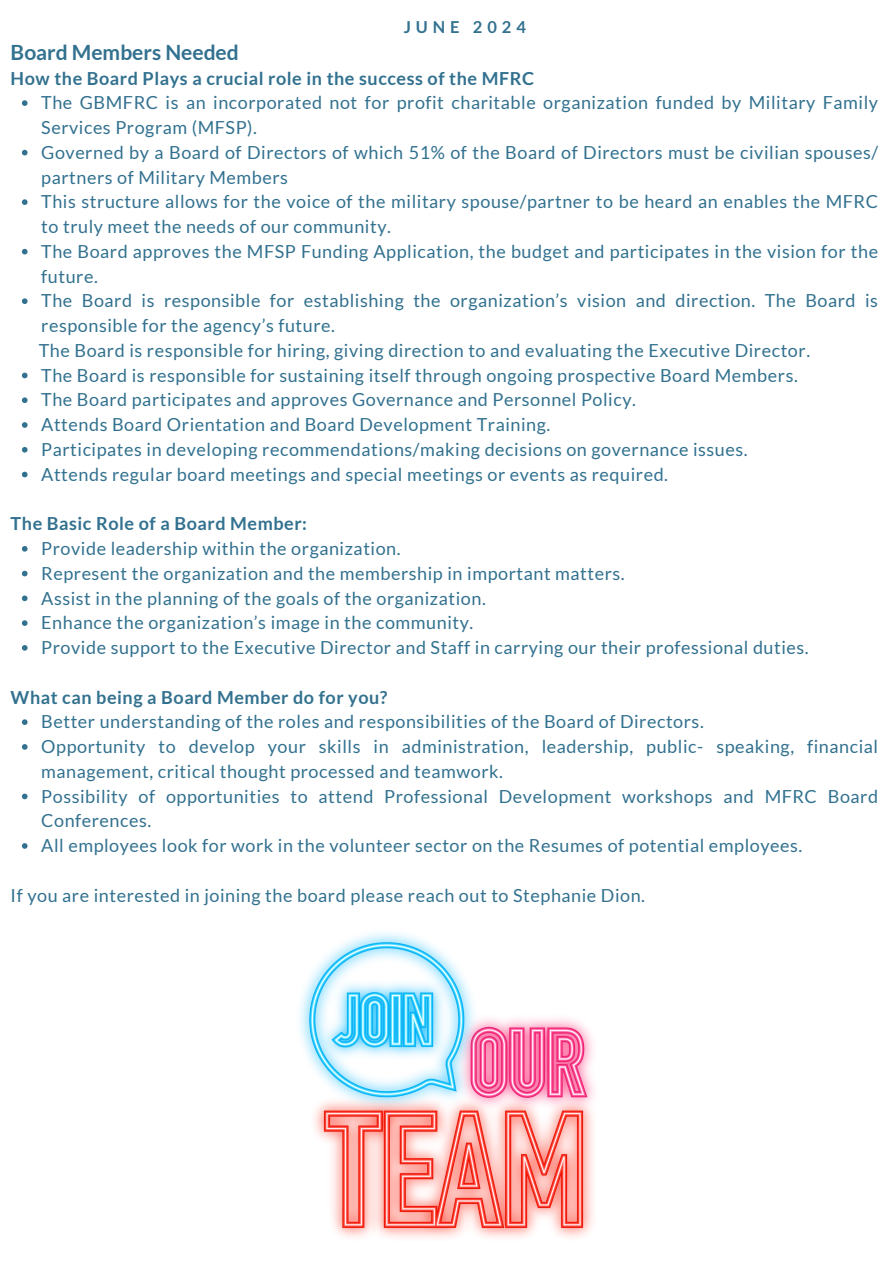
<style>
.page{position:relative;width:894px;height:1264px;background:#fff}
.page>*{position:absolute;margin:0;border:0;box-sizing:border-box;transform-origin:0 0}
.t1{font:700 21px "Lato";color:#32718f}
.t2{font:18px/24.8px "Lato";letter-spacing:.03em;color:#32718f}
.t3{font:700 18px "Lato";letter-spacing:.03em;color:#32718f}
.t4{font:700 16.5px "Lato";letter-spacing:.3em;color:#32718f}
</style>
<div class="page">
<svg style="left:22px;top:100px;width:6px;height:6px"></svg>
<svg style="left:22px;top:150px;width:6px;height:5px"></svg>
<svg style="left:22px;top:199px;width:6px;height:6px"></svg>
<svg style="left:22px;top:249px;width:6px;height:5px"></svg>
<svg style="left:22px;top:298px;width:6px;height:6px"></svg>
<svg style="left:22px;top:372px;width:6px;height:6px"></svg>
<svg style="left:22px;top:397px;width:6px;height:6px"></svg>
<svg style="left:22px;top:422px;width:6px;height:6px"></svg>
<svg style="left:22px;top:447px;width:6px;height:5px"></svg>
<svg style="left:22px;top:471px;width:6px;height:6px"></svg>
<svg style="left:22px;top:546px;width:6px;height:5px"></svg>
<svg style="left:22px;top:570px;width:6px;height:6px"></svg>
<svg style="left:22px;top:595px;width:6px;height:6px"></svg>
<svg style="left:22px;top:620px;width:6px;height:6px"></svg>
<svg style="left:22px;top:645px;width:6px;height:5px"></svg>
<svg style="left:22px;top:719px;width:6px;height:6px"></svg>
<svg style="left:22px;top:744px;width:6px;height:5px"></svg>
<svg style="left:22px;top:793px;width:6px;height:6px"></svg>
<svg style="left:22px;top:843px;width:6px;height:5px"></svg>
<img style="left:299px;top:932px;width:295px;height:306px">
<p class="t4" style="left:403px;top:17px;width:124px">JUNE 2024</p>
<h1 class="t1" style="left:11px;top:39px;width:230px">Board Members Needed</h1>
<h1 class="t3" style="left:11px;top:67px;width:525px">How the Board Plays a crucial role in the success of the MFRC</h1>
<h2 class="t2" style="left:41px;top:90px;width:838px">The GBMFRC is an incorporated not for profit charitable organization funded by Military Family<br>Services Program (MFSP).</h2>
<p class="t2" style="left:41px;top:139px;width:838px">Governed by a Board of Directors of which 51% of the Board of Directors must be civilian spouses/ partners of Military Members</p>
<p class="t2" style="left:41px;top:189px;width:838px">This structure allows for the voice of the military spouse/partner to be heard an enables the MFRC to truly meet the needs of our community.</p>
<p class="t2" style="left:41px;top:238px;width:838px">The Board approves the MFSP Funding Application, the budget and participates in the vision for the future.</p>
<p class="t2" style="left:41px;top:288px;width:838px">The Board is responsible for establishing the organization’s vision and direction. The Board is responsible for the agency’s future.</p>
<p class="t2" style="left:39px;top:337px;width:772px">The Board is responsible for hiring, giving direction to and evaluating the Executive Director.</p>
<p class="t2" style="left:41px;top:362px;width:757px">The Board is responsible for sustaining itself through ongoing prospective Board Members.</p>
<p class="t2" style="left:41px;top:387px;width:596px">The Board participates and approves Governance and Personnel Policy.</p>
<p class="t2" style="left:41px;top:412px;width:510px">Attends Board Orientation and Board Development Training.</p>
<p class="t2" style="left:41px;top:436px;width:707px">Participates in developing recommendations/making decisions on governance issues.</p>
<p class="t2" style="left:41px;top:461px;width:628px">Attends regular board meetings and special meetings or events as required.</p>
<p class="t3" style="left:11px;top:512px;width:298px">The Basic Role of a Board Member:</p>
<h2 class="t2" style="left:41px;top:535px;width:361px">Provide leadership within the organization.</h2>
<p class="t2" style="left:41px;top:560px;width:585px">Represent the organization and the membership in important matters.</p>
<p class="t2" style="left:41px;top:585px;width:446px">Assist in the planning of the goals of the organization.</p>
<p class="t2" style="left:41px;top:610px;width:433px">Enhance the organization’s image in the community.</p>
<p class="t2" style="left:41px;top:634px;width:768px">Provide support to the Executive Director and Staff in carrying our their professional duties.</p>
<p class="t3" style="left:11px;top:685px;width:378px">What can being a Board Member do for you?</p>
<h2 class="t2" style="left:41px;top:709px;width:664px">Better understanding of the roles and responsibilities of the Board of Directors.</h2>
<p class="t2" style="left:41px;top:733px;width:838px">Opportunity to develop your skills in administration, leadership, public- speaking, financial management, critical thought processed and teamwork.</p>
<p class="t2" style="left:41px;top:783px;width:838px">Possibility of opportunities to attend Professional Development workshops and MFRC Board<br>Conferences.</p>
<p class="t2" style="left:41px;top:832px;width:762px">All employees look for work in the volunteer sector on the Resumes of potential employees.</p>
<p class="t2" style="left:11px;top:882px;width:635px">If you are interested in joining the board please reach out to Stephanie Dion.</p>
</div>
